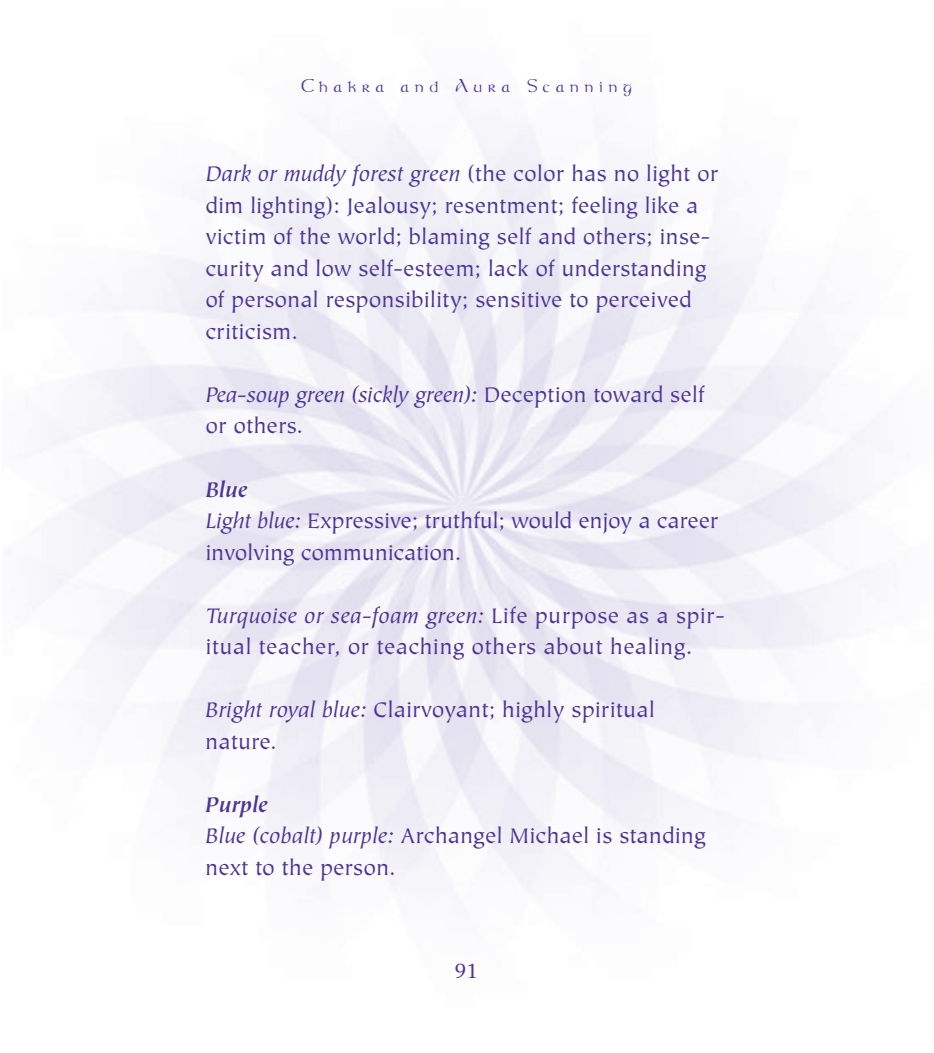
<style>
.page{position:relative;width:934px;height:1053px;background:#fff}
.page>*{position:absolute;margin:0;border:0;box-sizing:border-box;transform-origin:0 0}
.t1{font:24.75px "Moravian";letter-spacing:.2em;color:#4d3595}
.t2{font:23.62px/31.5px "Tiepolo";color:#4d3595}
.t3{font:20.25px "Stone Serif";color:#4d3595}
.s1{font-style:italic}
.s2{font-weight:700;font-style:italic}
</style>
<div class="page">
<p class="t1" style="left:300px;top:69px;width:333px">Chakra and Aura Scanning</p>
<p class="t2" style="left:205px;top:160px;width:514px"><span class="s1">Dark or muddy forest green</span> (the color has no light or dim lighting): Jealousy; resentment; feeling like a victim of the world; blaming self and others; inse&shy;curity and low self-esteem; lack of understanding of personal responsibility; sensitive to perceived criticism.</p>
<p class="t2" style="left:205px;top:381px;width:501px"><span class="s1">Pea-soup green (sickly green):</span> Deception toward self or others.</p>
<p class="t2" style="left:205px;top:475px;width:514px"><span class="s2">Blue<br></span><span class="s1">Light blue:</span> Expressive; truthful; would enjoy a career involving communication.</p>
<p class="t2" style="left:205px;top:601px;width:521px"><span class="s1">Turquoise or sea-foam green:</span> Life purpose as a spir&shy;itual teacher, or teaching others about healing.</p>
<p class="t2" style="left:205px;top:696px;width:451px"><span class="s1">Bright royal blue:</span> Clairvoyant; highly spiritual nature.</p>
<p class="t2" style="left:205px;top:790px;width:502px"><span class="s2">Purple<br></span><span class="s1">Blue (cobalt) purple:</span> Archangel Michael is standing next to the person.</p>
<p class="t3" style="left:455px;top:963px;width:25px">91</p>
</div>
